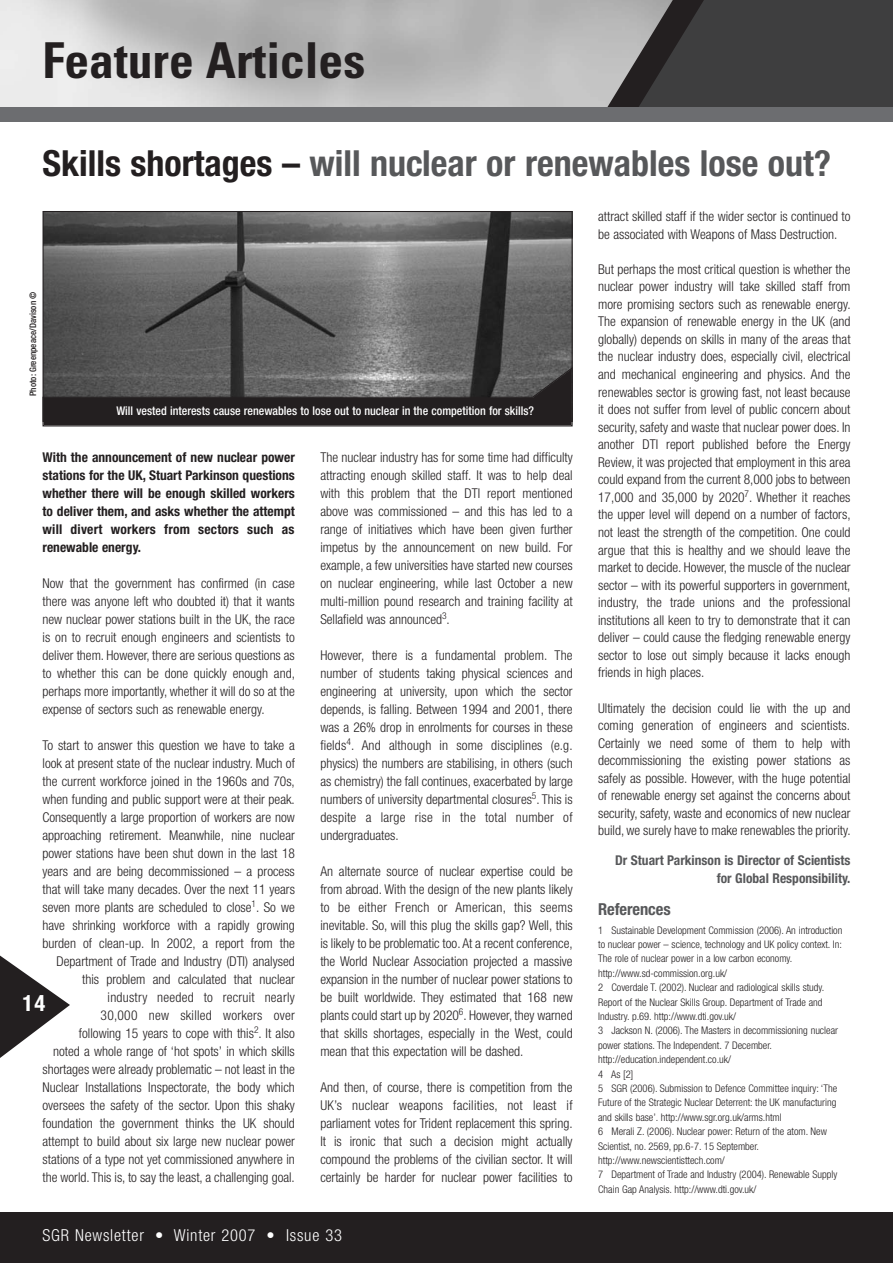
<style>
.page{position:relative;width:893px;height:1263px;background:#fff}
.page>*{position:absolute;margin:0;border:0;box-sizing:border-box;transform-origin:0 0}
.t1{font:700 condensed 49.5px "Univers";color:#231f20}
.t2{font:700 condensed 36px "Helvetica Neue";color:#57585a}
.t3{font:700 condensed 22.5px "Helvetica Neue";color:#fff}
.t4{font:300 condensed 16.5px "Helvetica Neue";letter-spacing:.05em;color:#fff}
.t5{font:700 condensed 16.5px "Helvetica Neue";letter-spacing:-.005em;color:#57585a}
.t6{font:300 condensed 13.5px/18px "Helvetica Neue";color:#231f20;text-align:justify}
.t7{font:700 condensed 13.5px/18px "Helvetica Neue";letter-spacing:.015em;color:#231f20;text-align:justify}
.t8{font:700 condensed 13.5px/18px "Helvetica Neue";color:#57585a;text-align:right}
.t9{font:500 condensed 12px "Helvetica Neue";color:#fff}
.t10{font:300 condensed 10.5px/14.4px "Helvetica Neue";color:#231f20}
.t11{font:500 condensed 9px "Helvetica Neue";color:#231f20}
.s1{color:#231f20}
</style>
<div class="page">
<div style="left:0;top:1212px;width:893px;height:51px;background:#231f20"></div>
<svg style="left:603px;top:0;width:290px;height:107px;background:#4a4a4b"></svg>
<div style="left:0;top:107px;width:893px;height:15px;background:#6c6d70"></div>
<svg style="left:0;top:955px;width:70px;height:103px"></svg>
<img style="left:45px;top:213px;width:526px;height:154px">
<svg style="left:43px;top:367px;width:530px;height:59px;background:#434141"></svg>
<h1 class="t1" style="left:43px;top:43px;width:324px">Feature Articles</h1>
<h2 class="t2" style="left:43px;top:151px;width:790px"><span class="s1">Skills shortages –</span> will nuclear or renewables lose out?</h2>
<p class="t11" style="left:30px;top:396px;width:106px;rotate:-90deg">Photo: Greenpeace/Davison ©</p>
<p class="t9" style="left:116px;top:406px;width:419px">Will vested interests cause renewables to lose out to nuclear in the competition for skills?</p>
<p class="t7" style="left:43px;top:449px;width:254px">With the announcement of new nuclear power stations for the UK, Stuart Parkinson questions whether there will be enough skilled workers to deliver them, and asks whether the attempt will divert workers from sectors such as renewable energy.</p>
<p class="t6" style="left:43px;top:575px;width:254px">Now that the government has confirmed (in case there was anyone left who doubted it) that it wants new nuclear power stations built in the UK, the race is on to recruit enough engineers and scientists to deliver them. However, there are serious questions as to whether this can be done quickly enough and, perhaps more importantly, whether it will do so at the expense of sectors such as renewable energy.</p>
<p class="t6" style="left:43px;top:737px;width:254px;text-align:right">To start to answer this question we have to take a look at present state of the nuclear industry. Much of the current workforce joined in the 1960s and 70s, when funding and public support were at their peak.<br>Consequently a large proportion of workers are now approaching retirement. Meanwhile, nine nuclear power stations have been shut down in the last 18 years and are being decommissioned – a process that will take many decades. Over the next 11 years seven more plants are scheduled to close<sup>1</sup>. So we have shrinking workforce with a rapidly growing burden of clean-up. In 2002, a report from the Department of Trade and Industry (DTI) analysed this problem and calculated that nuclear industry needed to recruit nearly<br>30,000 new skilled workers over<br>following 15 years to cope with this<sup>2</sup>. It also<br>noted a whole range of ‘hot spots’ in which skills shortages were already problematic – not least in the Nuclear Installations Inspectorate, the body which oversees the safety of the sector. Upon this shaky foundation the government thinks the UK should attempt to build about six large new nuclear power stations of a type not yet commissioned anywhere in the world. This is, to say the least, a challenging goal.</p>
<h3 class="t3" style="left:23px;top:995px;width:24px">14</h3>
<p class="t6" style="left:320px;top:449px;width:254px">The nuclear industry has for some time had difficulty attracting enough skilled staff. It was to help deal with this problem that the DTI report mentioned above was commissioned – and this has led to a range of initiatives which have been given further impetus by the announcement on new build. For example, a few universities have started new courses on nuclear engineering, while last October a new multi-million pound research and training facility at Sellafield was announced<sup>3</sup>.</p>
<p class="t6" style="left:320px;top:647px;width:254px">However, there is a fundamental problem. The number of students taking physical sciences and engineering at university, upon which the sector depends, is falling. Between 1994 and 2001, there was a 26% drop in enrolments for courses in these fields<sup>4</sup>. And although in some disciplines (e.g. physics) the numbers are stabilising, in others (such as chemistry) the fall continues, exacerbated by large numbers of university departmental closures<sup>5</sup>. This is despite a large rise in the total number of undergraduates.</p>
<p class="t6" style="left:320px;top:863px;width:254px">An alternate source of nuclear expertise could be from abroad. With the design of the new plants likely to be either French or American, this seems inevitable. So, will this plug the skills gap? Well, this is likely to be problematic too. At a recent conference, the World Nuclear Association projected a massive expansion in the number of nuclear power stations to be built worldwide. They estimated that 168 new plants could start up by 2020<sup>6</sup>. However, they warned that skills shortages, especially in the West, could mean that this expectation will be dashed.</p>
<p class="t6" style="left:320px;top:1079px;width:254px">And then, of course, there is competition from the UK’s nuclear weapons facilities, not least if parliament votes for Trident replacement this spring.<br>It is ironic that such a decision might actually compound the problems of the civilian sector. It will certainly be harder for nuclear power facilities to</p>
<p class="t4" style="left:43px;top:1229px;width:301px">SGR Newsletter • Winter 2007 • Issue 33</p>
<p class="t6" style="left:598px;top:208px;width:254px">attract skilled staff if the wider sector is continued to be associated with Weapons of Mass Destruction.</p>
<p class="t6" style="left:598px;top:261px;width:254px;line-height:17.5px">But perhaps the most critical question is whether the nuclear power industry will take skilled staff from more promising sectors such as renewable energy.<br>The expansion of renewable energy in the UK (and globally) depends on skills in many of the areas that the nuclear industry does, especially civil, electrical and mechanical engineering and physics. And the renewables sector is growing fast, not least because it does not suffer from level of public concern about security, safety and waste that nuclear power does. In another DTI report published before the Energy Review, it was projected that employment in this area could expand from the current 8,000 jobs to between 17,000 and 35,000 by 2020<sup>7</sup>. Whether it reaches the upper level will depend on a number of factors, not least the strength of the competition. One could argue that this is healthy and we should leave the market to decide. However, the muscle of the nuclear sector – with its powerful supporters in government, industry, the trade unions and the professional institutions all keen to try to demonstrate that it can deliver – could cause the fledging renewable energy sector to lose out simply because it lacks enough friends in high places.</p>
<p class="t6" style="left:598px;top:700px;width:254px;line-height:17.5px">Ultimately the decision could lie with the up and coming generation of engineers and scientists.<br>Certainly we need some of them to help with decommissioning the existing power stations as safely as possible. However, with the huge potential of renewable energy set against the concerns about security, safety, waste and economics of new nuclear build, we surely have to make renewables the priority.</p>
<p class="t8" style="left:615px;top:853px;width:237px">Dr Stuart Parkinson is Director of Scientists for Global Responsibility.</p>
<p class="t5" style="left:598px;top:903px;width:74px">References</p>
<p class="t10" style="left:598px;top:923px;width:246px">1 Sustainable Development Commission (2006). An introduction to nuclear power – science, technology and UK policy context. In:<br>The role of nuclear power in a low carbon economy. http://www.sd-commission.org.uk/<br>2 Coverdale T. (2002). Nuclear and radiological skills study.<br>Report of the Nuclear Skills Group. Department of Trade and Industry. p.69. http://www.dti.gov.uk/<br>3 Jackson N. (2006). The Masters in decommissioning nuclear power stations. The Independent. 7 December. http://education.independent.co.uk/<br>4 As [2]<br>5 SGR (2006). Submission to Defence Committee inquiry: ‘The Future of the Strategic Nuclear Deterrent: the UK manufacturing and skills base’. http://www.sgr.org.uk/arms.html<br>6 Merali Z. (2006). Nuclear power: Return of the atom. New Scientist, no. 2569, pp.6-7. 15 September. http://www.newscientisttech.com/<br>7 Department of Trade and Industry (2004). Renewable Supply Chain Gap Analysis. http://www.dti.gov.uk/</p>
</div>
